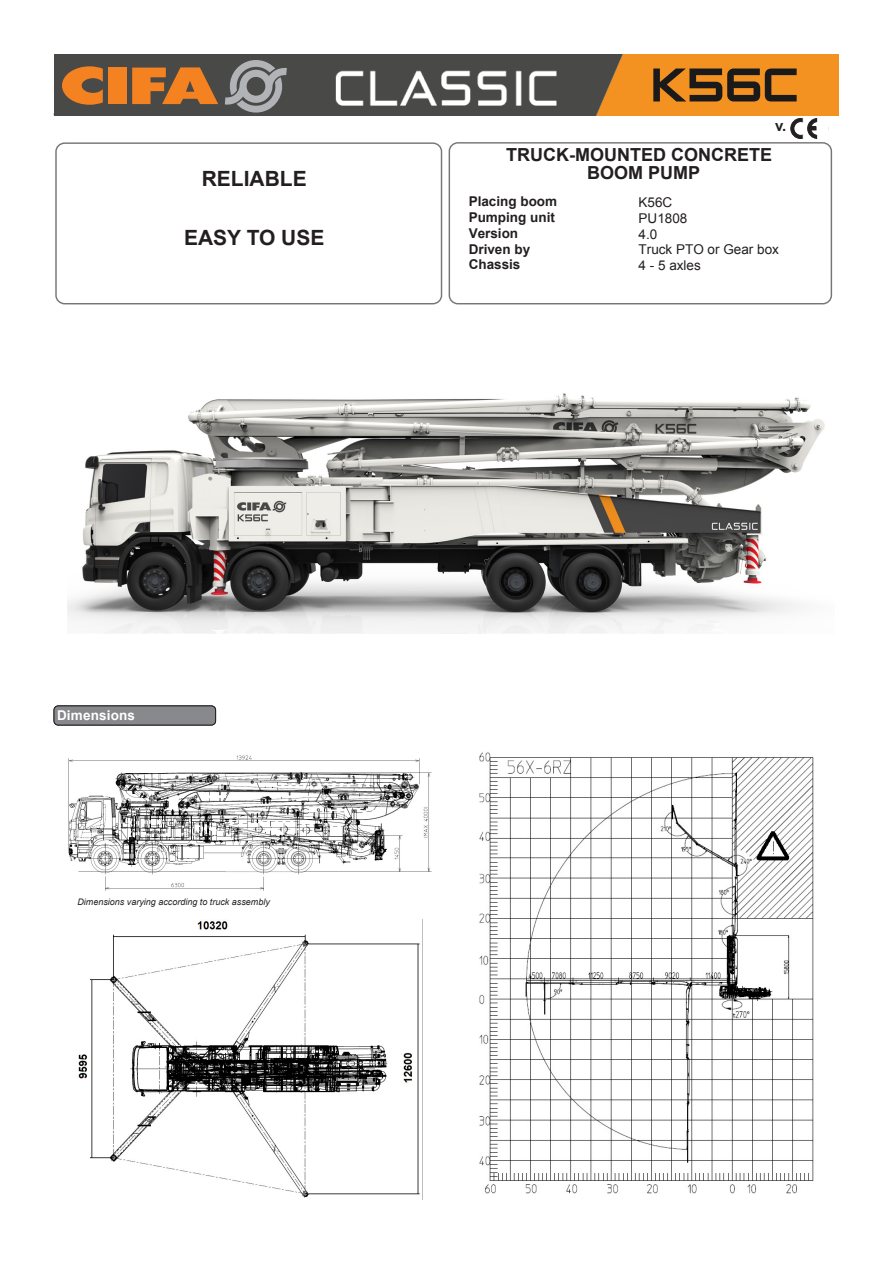
<style>
.page{position:relative;width:893px;height:1263px;background:#fff}
.page>*{position:absolute;margin:0;border:0;box-sizing:border-box;transform-origin:0 0}
.t1{font:52.5px "Zeroes Two";color:#1a1a1a}
.testi_descrittivi{font:700 21px "Arial";color:#231f20}
.testi_descrittivi-2{font:700 18px/18px "Arial";color:#231f20;text-align:center}
.t2{font:700 15px "Arial";color:#231f20}
.testi_descrittivi-3{font:700 13.5px "Arial";color:#231f20}
.testi_descrittivi-4{font:13.5px "Arial";color:#231f20}
.t3{font:700 13.5px "Arial";letter-spacing:.015em;color:#fff}
.testi_descrittivi-5{font:italic 9px "Arial";color:#231f20}
</style>
<div class="page">
<div style="left:55px;top:142px;width:387px;height:162px;border:1px solid #757679;border-radius:9px"></div>
<img style="left:54px;top:54px;width:785px;height:61px">
<svg style="left:62px;top:66px;width:41px;height:39px;background:#bb6e2d"></svg>
<div style="left:108px;top:68px;width:19px;height:36px;background:#f58220"></div>
<svg style="left:132px;top:67px;width:86px;height:37px;background:#be6f2c"></svg>
<svg style="left:225px;top:57px;width:62px;height:58px;background:#7a7a7b"></svg>
<div style="left:791px;top:118px;width:20px;height:20px;background:#231f20;border-radius:50%"></div>
<div style="left:791px;top:118px;width:20px;height:21px;border:1px solid #231f20;border-radius:50%"></div>
<div style="left:794px;top:122px;width:14px;height:13px;background:#fff;border-radius:50%"></div>
<div style="left:794px;top:122px;width:14px;height:13px;border:1px solid #231f20;border-radius:50%"></div>
<svg style="left:803px;top:118px;width:11px;height:21px"></svg>
<div style="left:808px;top:118px;width:20px;height:20px;background:#231f20;border-radius:50%"></div>
<div style="left:808px;top:118px;width:20px;height:21px;border:1px solid #231f20;border-radius:50%"></div>
<svg style="left:811px;top:122px;width:14px;height:13px"></svg>
<div style="left:811px;top:122px;width:14px;height:13px;border:1px solid #231f20;border-radius:50%"></div>
<div style="left:818px;top:118px;width:10px;height:22px;background:#fff"></div>
<svg style="left:811px;top:127px;width:5px;height:3px"></svg>
<img style="left:479px;top:752px;width:335px;height:442px">
<img style="left:68px;top:393px;width:757px;height:240px">
<img style="left:68px;top:755px;width:364px;height:136px">
<img style="left:78px;top:919px;width:345px;height:280px">
<div style="left:449px;top:142px;width:383px;height:162px;border:1px solid #757679;border-radius:9px"></div>
<div style="left:54px;top:706px;width:162px;height:19px;background:#87898c;border-radius:4px"></div>
<div style="left:54px;top:706px;width:162px;height:19px;border:1px solid #231f20;border-radius:4px"></div>
<p class="testi_descrittivi" style="left:202px;top:165px;width:106px">RELIABLE</p>
<p class="testi_descrittivi" style="left:184px;top:223px;width:142px">EASY TO USE</p>
<h1 class="t1" style="left:650px;top:53px;width:149px">K56C</h1>
<p class="t2" style="left:775px;top:116px;width:13px">v.</p>
<p class="testi_descrittivi-2" style="left:506px;top:146px;width:267px">TRUCK-MOUNTED CONCRETE<br>BOOM PUMP</p>
<p class="testi_descrittivi-3" style="left:469px;top:193px;width:90px">Placing boom</p>
<p class="testi_descrittivi-3" style="left:469px;top:208px;width:88px">Pumping unit</p>
<p class="testi_descrittivi-3" style="left:469px;top:224px;width:51px">Version</p>
<p class="testi_descrittivi-3" style="left:469px;top:240px;width:63px">Driven by</p>
<p class="testi_descrittivi-3" style="left:469px;top:256px;width:53px">Chassis</p>
<p class="testi_descrittivi-4" style="left:639px;top:194px;width:35px">K56C</p>
<p class="testi_descrittivi-4" style="left:639px;top:209px;width:50px">PU1808</p>
<p class="testi_descrittivi-4" style="left:639px;top:225px;width:20px">4.0</p>
<p class="testi_descrittivi-4" style="left:639px;top:241px;width:142px">Truck PTO or Gear box</p>
<p class="testi_descrittivi-4" style="left:639px;top:257px;width:64px">4 - 5 axles</p>
<p class="t3" style="left:57px;top:706px;width:80px">Dimensions</p>
<p class="testi_descrittivi-5" style="left:77px;top:896px;width:194px">Dimensions varying according to truck assembly</p>
</div>
